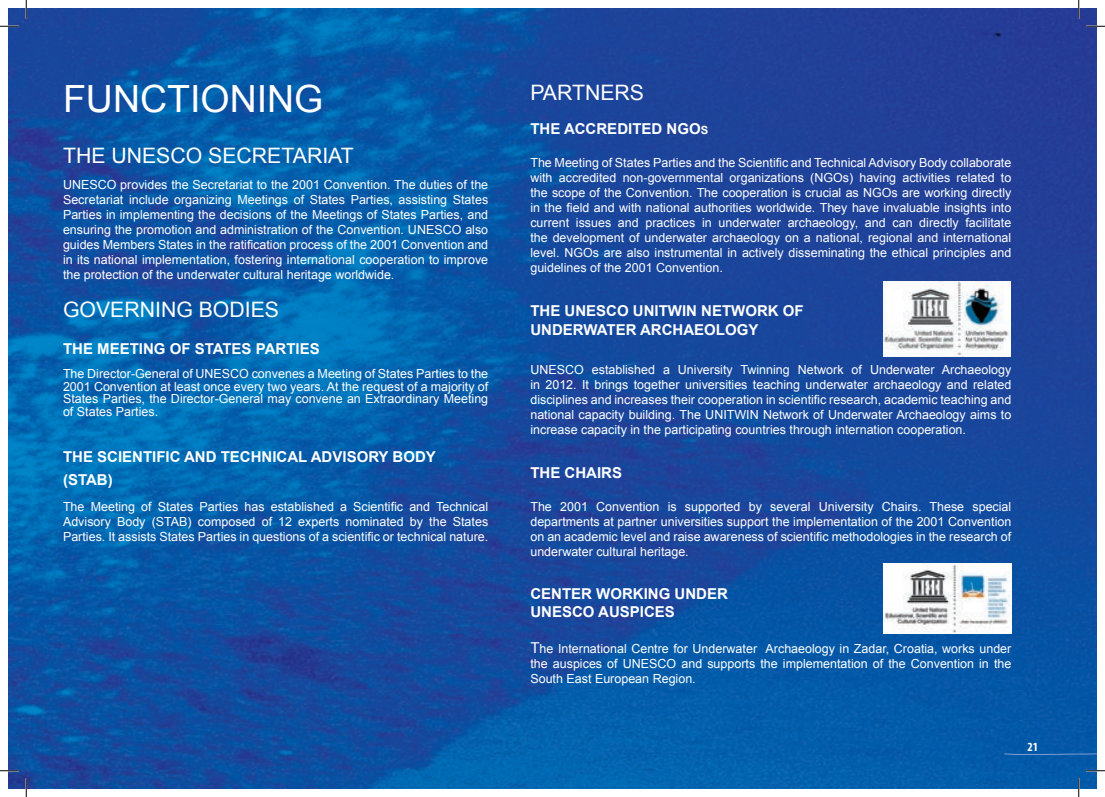
<style>
.page{position:relative;width:1105px;height:797px;background:#fff}
.page>*{position:absolute;margin:0;border:0;box-sizing:border-box;transform-origin:0 0}
.t1{font:37.5px "Arial";color:#fff}
.t2{font:21.25px "Arial";color:#fff}
.t3{font:700 15px/22.5px "Arial";color:#fff}
.t4{font:12.5px/15px "Arial";color:#fff;text-align:justify}
.t5{font:700 condensed 12.5px "Myriad Pro";color:#fff}
.s1{font-size:11.25px}
.s2{font-size:15px}
</style>
<div class="page">
<img style="left:9px;top:9px;width:1087px;height:779px">
<svg style="left:1004px;top:753px;width:92px;height:2px"></svg>
<img style="left:883px;top:563px;width:128px;height:71px">
<img style="left:883px;top:281px;width:128px;height:75px">
<svg style="left:0;top:25px;width:19px;height:2px"></svg>
<svg style="left:1086px;top:25px;width:19px;height:2px"></svg>
<svg style="left:0;top:770px;width:19px;height:1px"></svg>
<svg style="left:1086px;top:770px;width:19px;height:1px"></svg>
<svg style="left:25px;top:0;width:2px;height:19px"></svg>
<svg style="left:25px;top:778px;width:2px;height:19px"></svg>
<svg style="left:1078px;top:0;width:1px;height:19px"></svg>
<svg style="left:1078px;top:778px;width:1px;height:19px"></svg>
<h1 class="t1" style="left:63px;top:74px;width:262px">FUNCTIONING</h1>
<h2 class="t2" style="left:63px;top:141px;width:292px">THE UNESCO SECRETARIAT</h2>
<p class="t4" style="left:63px;top:177px;width:427px">UNESCO provides the Secretariat to the 2001 Convention. The duties of the Secretariat include organizing Meetings of States Parties, assisting States Parties in implementing the decisions of the Meetings of States Parties, and ensuring the promotion and administration of the Convention. UNESCO also guides Members States in the ratification process of the 2001 Convention and in its national implementation, fostering international cooperation to improve the protection of the underwater cultural heritage worldwide.</p>
<h2 class="t2" style="left:63px;top:295px;width:218px">GOVERNING BODIES</h2>
<p class="t3" style="left:63px;top:338px;width:258px">THE MEETING OF STATES PARTIES</p>
<p class="t4" style="left:63px;top:368px;width:427px;line-height:12.5px">The Director-General of UNESCO convenes a Meeting of States Parties to the 2001 Convention at least once every two years. At the request of a majority of States Parties, the Director-General may convene an Extraordinary Meeting of States Parties.</p>
<p class="t3" style="left:63px;top:446px;width:374px">THE SCIENTIFIC AND TECHNICAL ADVISORY BODY (STAB)</p>
<p class="t4" style="left:63px;top:499px;width:427px">The Meeting of States Parties has established a Scientific and Technical Advisory Body (STAB) composed of 12 experts nominated by the States Parties. It assists States Parties in questions of a scientific or technical nature.</p>
<h2 class="t2" style="left:530px;top:79px;width:115px">PARTNERS</h2>
<p class="t3" style="left:530px;top:118px;width:179px">THE ACCREDITED NGO<span class="s1">S</span></p>
<p class="t4" style="left:530px;top:155px;width:482px">The Meeting of States Parties and the Scientific and Technical Advisory Body collaborate with accredited non-governmental organizations (NGOs) having activities related to the scope of the Convention. The cooperation is crucial as NGOs are working directly in the field and with national authorities worldwide. They have invaluable insights into current issues and practices in underwater archaeology, and can directly facilitate the development of underwater archaeology on a national, regional and international level. NGOs are also instrumental in actively disseminating the ethical principles and guidelines of the 2001 Convention.</p>
<p class="t3" style="left:530px;top:301px;width:275px;line-height:19.2px">THE UNESCO UNITWIN NETWORK OF<br>UNDERWATER ARCHAEOLOGY</p>
<p class="t4" style="left:530px;top:362px;width:482px">UNESCO established a University Twinning Network of Underwater Archaeology in 2012. It brings together universities teaching underwater archaeology and related disciplines and increases their cooperation in scientific research, academic teaching and national capacity building. The UNITWIN Network of Underwater Archaeology aims to increase capacity in the participating countries through internation cooperation.</p>
<p class="t3" style="left:530px;top:461px;width:93px">THE CHAIRS</p>
<p class="t4" style="left:530px;top:499px;width:482px">The 2001 Convention is supported by several University Chairs. These special departments at partner universities support the implementation of the 2001 Convention on an academic level and raise awareness of scientific methodologies in the research of underwater cultural heritage.</p>
<p class="t3" style="left:530px;top:585px;width:199px;line-height:18px">CENTER WORKING UNDER<br>UNESCO AUSPICES</p>
<p class="t4" style="left:530px;top:641px;width:482px"><span class="s2">T</span>he International Centre for Underwater Archaeology in Zadar, Croatia, works under the auspices of UNESCO and supports the implementation of the Convention in the South East European Region.</p>
<p class="t5" style="left:1027px;top:738px;width:12px">21</p>
</div>
